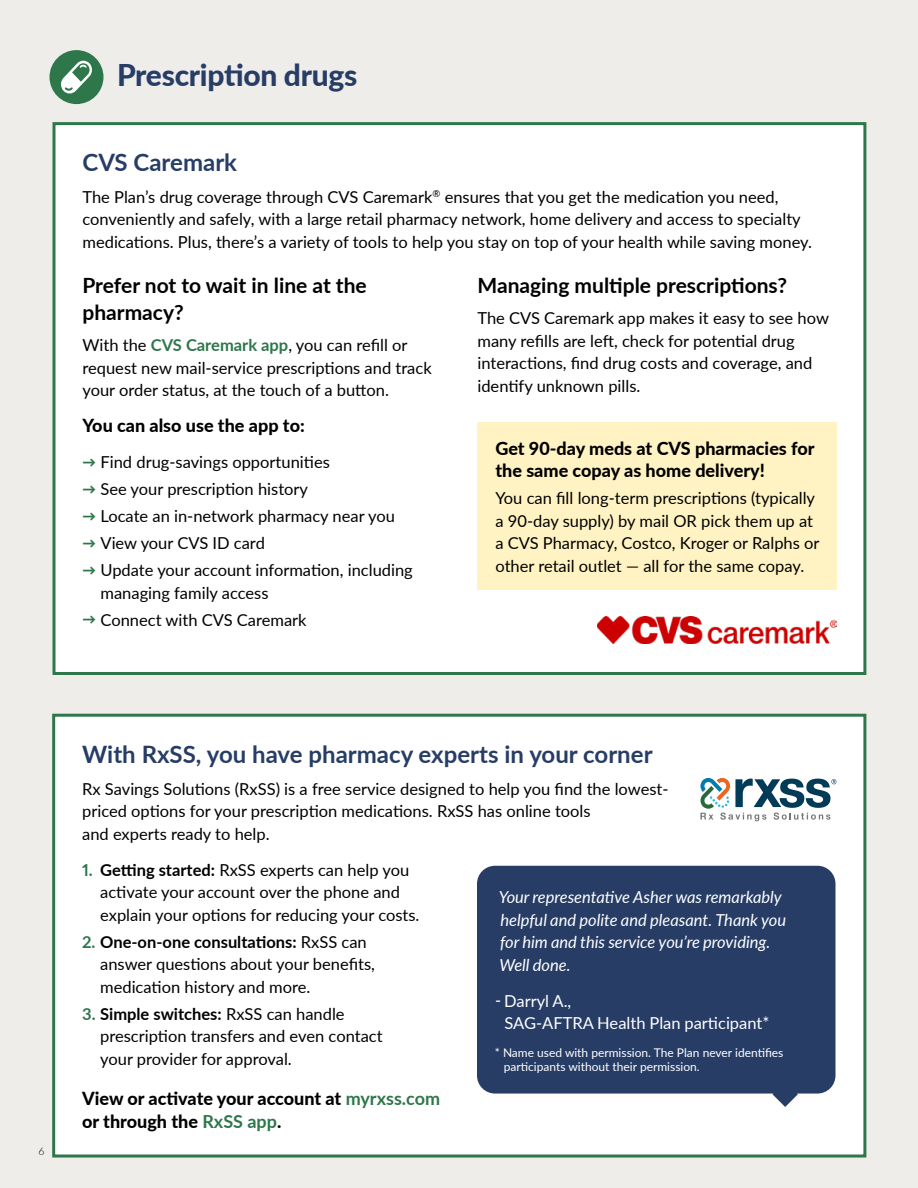
<style>
.page{position:relative;width:918px;height:1188px;background:#efedea}
.page>*{position:absolute;margin:0;border:0;box-sizing:border-box;transform-origin:0 0}
.t1{font:800 30px "Lato";letter-spacing:-.01em;color:#273d66}
.t2{font:700 24px "Lato";color:#273d66}
.t3{font:700 21px/27px "Lato";color:#000}
.t4{font:800 18px/22.5px "Lato";color:#000}
.t5{font:16.5px/22.5px "Lato";color:#000}
.t6{font:italic 16.5px/22.5px "Lato";color:#fff}
.t7{font:16.5px/22.5px "Lato";color:#fff}
.t8{font:12px/14.2px "Lato";color:#fff}
.t9{font:300 10.5px "Lato";color:#000}
.s1{font-weight:700;color:#2e774b}
.s2{font-weight:900;font-size:13.5px;color:#2e774b}
.s3{font-weight:700}
</style>
<div class="page">
<div style="left:54px;top:124px;width:811px;height:550px;background:#fff"></div>
<div style="left:52px;top:122px;width:814px;height:553px;border:3px solid #2e774b"></div>
<img style="left:598px;top:616px;width:238px;height:27px">
<div style="left:50px;top:50px;width:54px;height:54px;background:#2e774b;border-radius:50%"></div>
<svg style="left:61px;top:60px;width:31px;height:34px"></svg>
<div style="left:54px;top:715px;width:811px;height:441px;background:#fff"></div>
<div style="left:52px;top:714px;width:814px;height:444px;border:3px solid #2e774b"></div>
<div style="left:477px;top:866px;width:359px;height:228px;background:#273d66;border-radius:18px"></div>
<svg style="left:772px;top:1093px;width:26px;height:14px"></svg>
<svg style="left:700px;top:778px;width:136px;height:43px"></svg>
<div style="left:477px;top:422px;width:360px;height:168px;background:#fff3c3"></div>
<h1 class="t1" style="left:117px;top:53px;width:242px">Prescription drugs</h1>
<h2 class="t2" style="left:82px;top:145px;width:156px">CVS Caremark</h2>
<p class="t5" style="left:82px;top:185px;width:731px">The Plan’s drug coverage through CVS Caremark<sup>®</sup> ensures that you get the medication you need, conveniently and safely, with a large retail pharmacy network, home delivery and access to specialty medications. Plus, there’s a variety of tools to help you stay on top of your health while saving money.</p>
<p class="t3" style="left:82px;top:271px;width:286px">Prefer not to wait in line at the pharmacy?</p>
<p class="t5" style="left:82px;top:333px;width:351px">With the <span class="s1">CVS Caremark app</span>, you can refill or request new mail-service prescriptions and track your order status, at the touch of a button.</p>
<p class="t4" style="left:82px;top:414px;width:224px">You can also use the app to:</p>
<p class="t5" style="left:82px;top:450px;width:249px"><span class="s2">→</span> Find drug-savings opportunities</p>
<p class="t5" style="left:82px;top:477px;width:227px"><span class="s2">→</span> See your prescription history</p>
<p class="t5" style="left:82px;top:504px;width:314px"><span class="s2">→</span> Locate an in-network pharmacy near you</p>
<p class="t5" style="left:82px;top:531px;width:184px"><span class="s2">→</span> View your CVS ID card</p>
<p class="t5" style="left:100px;top:558px;width:314px;text-indent:-18px"><span class="s2">→</span> Update your account information, including managing family access</p>
<p class="t5" style="left:82px;top:608px;width:226px"><span class="s2">→</span> Connect with CVS Caremark</p>
<p class="t3" style="left:477px;top:271px;width:311px">Managing multiple prescriptions?</p>
<p class="t5" style="left:477px;top:306px;width:353px">The CVS Caremark app makes it easy to see how many refills are left, check for potential drug interactions, find drug costs and coverage, and identify unknown pills.</p>
<p class="t4" style="left:495px;top:436px;width:321px">Get 90-day meds at CVS pharmacies for the same copay as home delivery!</p>
<p class="t5" style="left:495px;top:486px;width:326px">You can fill long-term prescriptions (typically a 90-day supply) by mail OR pick them up at a CVS Pharmacy, Costco, Kroger or Ralphs or other retail outlet — all for the same copay.</p>
<p class="t9" style="left:38px;top:1144px;width:8px">6</p>
<h2 class="t2" style="left:82px;top:737px;width:572px">With RxSS, you have pharmacy experts in your corner</h2>
<p class="t5" style="left:82px;top:777px;width:588px">Rx Savings Solutions (RxSS) is a free service designed to help you find the lowest&shy;priced options for your prescription medications. RxSS has online tools<br>and experts ready to help.</p>
<p class="t5" style="left:100px;top:858px;width:321px;text-indent:-18px"><span class="s1">1.</span> <span class="s3">Getting started:</span> RxSS experts can help you activate your account over the phone and explain your options for reducing your costs.</p>
<p class="t5" style="left:100px;top:930px;width:276px;text-indent:-18px"><span class="s1">2.</span> <span class="s3">One-on-one consultations:</span> RxSS can answer questions about your benefits, medication history and more.</p>
<p class="t5" style="left:100px;top:1002px;width:284px;text-indent:-18px"><span class="s1">3.</span> <span class="s3">Simple switches:</span> RxSS can handle prescription transfers and even contact your provider for approval.</p>
<p class="t4" style="left:82px;top:1086px;width:359px">View or activate your account at <span class="s1">myrxss.com </span>or through the <span class="s1">RxSS app</span>.</p>
<p class="t6" style="left:499px;top:885px;width:289px">Your representative Asher was remarkably helpful and polite and pleasant. Thank you for him and this service you’re providing.<br>Well done.</p>
<p class="t7" style="left:504px;top:989px;width:267px;text-indent:-9px">- Darryl A.,<br>SAG-AFTRA Health Plan participant*</p>
<p class="t8" style="left:504px;top:1045px;width:281px;text-indent:-9px">* Name used with permission. The Plan never identifies participants without their permission.</p>
</div>
